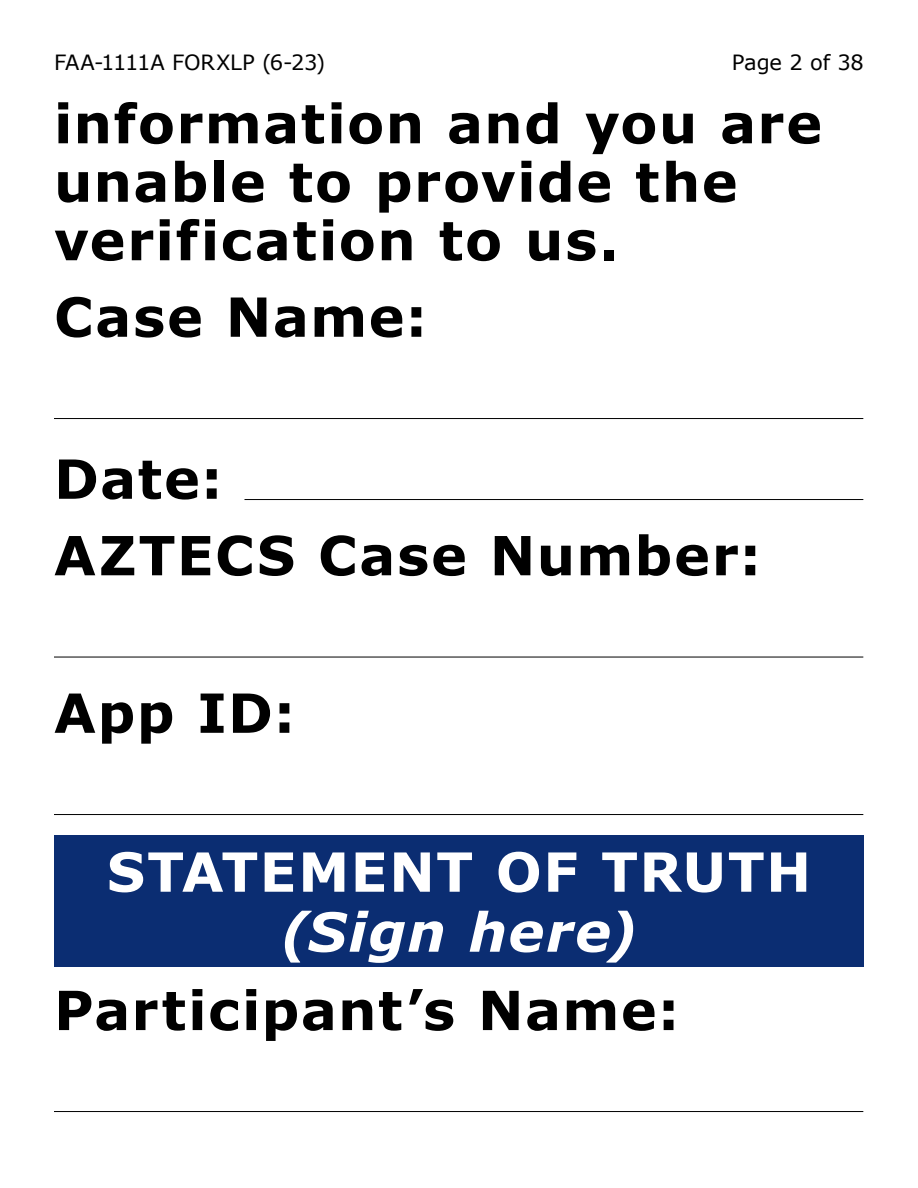
<style>
.page{position:relative;width:918px;height:1188px;background:#fff}
.page>*{position:absolute;margin:0;border:0;box-sizing:border-box;transform-origin:0 0}
.t1{font:700 54px/58.5px "Verdana";letter-spacing:.025em;color:#000}
.t2{font:700 54px "Verdana";letter-spacing:.025em;color:#fff}
.t3{font:italic 700 54px "Verdana";letter-spacing:.03em;color:#fff}
.t4{font:21px "Verdana";letter-spacing:-.01em;color:#000}
</style>
<div class="page">
<hr style="left:54px;top:1111px;width:809px;height:1px;background:#000">
<hr style="left:54px;top:814px;width:809px;height:1px;background:#000">
<hr style="left:54px;top:657px;width:809px;height:1px;background:#000">
<hr style="left:244px;top:499px;width:619px;height:1px;background:#000">
<hr style="left:54px;top:418px;width:809px;height:1px;background:#000">
<div style="left:54px;top:835px;width:810px;height:132px;background:#0b2d72"></div>
<p class="t4" style="left:54px;top:48px;width:273px">FAA-1111A FORXLP (6-23)</p>
<p class="t4" style="left:732px;top:48px;width:134px">Page 2 of 38</p>
<p class="t1" style="left:54px;top:93px;width:770px">information and you are unable to provide the verification to us.</p>
<p class="t1" style="left:54px;top:287px;width:375px">Case Name:</p>
<p class="t1" style="left:54px;top:440px;width:709px;line-height:76.5px">Date:<br>AZTECS Case Number:</p>
<p class="t1" style="left:54px;top:683px;width:243px">App ID:</p>
<p class="t2" style="left:107px;top:834px;width:706px">STATEMENT OF TRUTH</p>
<p class="t3" style="left:281px;top:894px;width:358px">(Sign here)</p>
<p class="t1" style="left:54px;top:980px;width:627px">Participant’s Name:</p>
</div>
